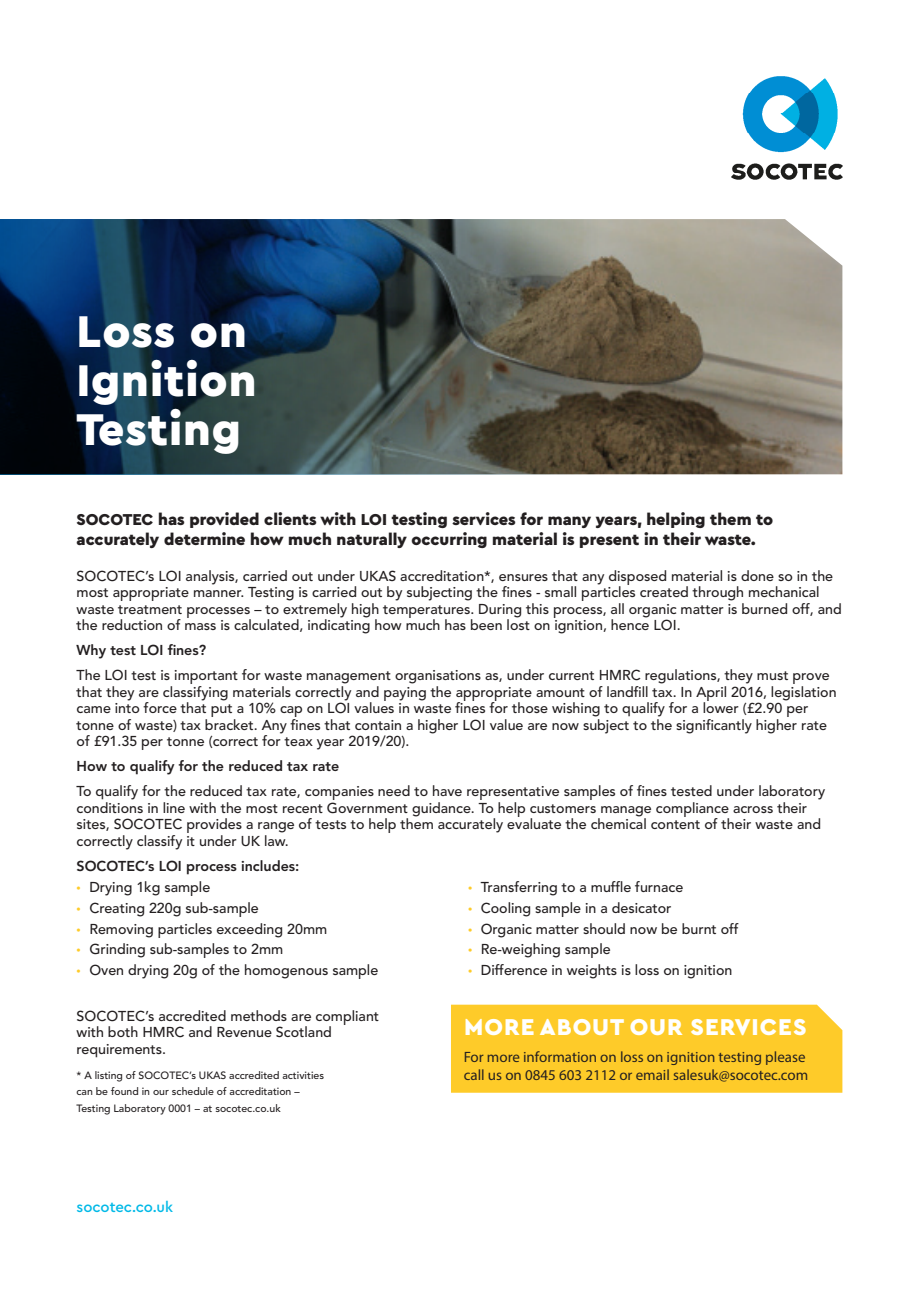
<style>
.page{position:relative;width:919px;height:1289px;background:#fff}
.page>*{position:absolute;margin:0;border:0;box-sizing:border-box;transform-origin:0 0}
.TITRAGE_BANDEAU{font:900 46.5px/48.8px "Cera Pro";letter-spacing:.02em;color:#fff}
.TITRE_BLOC_JAUNE{font:900 24px "Cera Pro";letter-spacing:.04em;color:#fff}
.TEXTE_INTRO{font:900 16.5px/19.5px "Cera Pro";color:#231f20}
.TEXTE_COURANT_BLOC_J{font:15px/18px "Myriad Pro";color:#231f20}
.SOCOTEC_FR{font:500 15px "Cera Pro";color:#00b9e7}
.TEXTE_COURANT{font:500 14.25px/16.5px "Avenir LT Std";color:#231f20}
.TEXTE_COURANT-2{font:800 14.25px "Avenir LT Std";color:#231f20}
.TEXTE_COURANT-3{font:500 10.5px/16.5px "Avenir LT Std";color:#231f20}
.s1{font-family:"Myriad Pro";font-weight:400;font-size:15px;color:#fecb29}
</style>
<div class="page">
<img style="left:731px;top:76px;width:112px;height:104px">
<img style="left:597px;top:219px;width:245px;height:255px">
<svg style="left:0;top:219px;width:597px;height:255px;background:#2e424f"></svg>
<div style="left:451px;top:1004px;width:391px;height:88px;background:#fecb29"></div>
<p class="TITRAGE_BANDEAU" style="left:77px;top:305px;width:181px">Loss on<br>Ignition<br>Testing</p>
<p class="TEXTE_INTRO" style="left:77px;top:509px;width:698px">SOCOTEC has provided clients with LOI testing services for many years, helping them to accurately determine how much naturally occurring material is present in their waste.</p>
<p class="TEXTE_COURANT" style="left:77px;top:567px;width:766px">SOCOTEC’s LOI analysis, carried out under UKAS accreditation*, ensures that any disposed material is done so in the most appropriate manner. Testing is carried out by subjecting the fines - small particles created through mechanical waste treatment processes – to extremely high temperatures. During this process, all organic matter is burned off, and the reduction of mass is calculated, indicating how much has been lost on ignition, hence LOI.</p>
<p class="TEXTE_COURANT-2" style="left:77px;top:641px;width:131px">Why test LOI fines?</p>
<p class="TEXTE_COURANT" style="left:77px;top:667px;width:761px">The LOI test is important for waste management organisations as, under current HMRC regulations, they must prove that they are classifying materials correctly and paying the appropriate amount of landfill tax. In April 2016, legislation came into force that put a 10% cap on LOI values in waste fines for those wishing to qualify for a lower (£2.90 per tonne of waste) tax bracket. Any fines that contain a higher LOI value are now subject to the significantly higher rate of £91.35 per tonne (correct for teax year 2019/20).</p>
<p class="TEXTE_COURANT-2" style="left:77px;top:757px;width:264px">How to qualify for the reduced tax rate</p>
<p class="TEXTE_COURANT" style="left:77px;top:783px;width:750px">To qualify for the reduced tax rate, companies need to have representative samples of fines tested under laboratory conditions in line with the most recent Government guidance. To help customers manage compliance across their sites, SOCOTEC provides a range of tests to help them accurately evaluate the chemical content of their waste and correctly classify it under UK law.</p>
<p class="TEXTE_COURANT-2" style="left:77px;top:857px;width:224px">SOCOTEC’s LOI process includes:</p>
<p class="TEXTE_COURANT" style="left:77px;top:879px;width:135px"><span class="s1">•</span> Drying 1kg sample</p>
<p class="TEXTE_COURANT" style="left:77px;top:900px;width:184px"><span class="s1">•</span> Creating 220g sub-sample</p>
<p class="TEXTE_COURANT" style="left:77px;top:920px;width:252px"><span class="s1">•</span> Removing particles exceeding 20mm</p>
<p class="TEXTE_COURANT" style="left:77px;top:941px;width:208px"><span class="s1">•</span> Grinding sub-samples to 2mm</p>
<p class="TEXTE_COURANT" style="left:77px;top:962px;width:303px"><span class="s1">•</span> Oven drying 20g of the homogenous sample</p>
<p class="TEXTE_COURANT" style="left:77px;top:1007px;width:304px">SOCOTEC’s accredited methods are compliant with both HMRC and Revenue Scotland requirements.</p>
<p class="TEXTE_COURANT-3" style="left:77px;top:1067px;width:249px">* A listing of SOCOTEC’s UKAS accredited activities can be found in our schedule of accreditation –<br>Testing Laboratory 0001 – at socotec.co.uk</p>
<p class="SOCOTEC_FR" style="left:77px;top:1197px;width:98px">socotec.co.uk</p>
<p class="TEXTE_COURANT" style="left:468px;top:879px;width:217px"><span class="s1">•</span> Transferring to a muffle furnace</p>
<p class="TEXTE_COURANT" style="left:468px;top:900px;width:205px"><span class="s1">•</span> Cooling sample in a desicator</p>
<p class="TEXTE_COURANT" style="left:468px;top:920px;width:272px"><span class="s1">•</span> Organic matter should now be burnt off</p>
<p class="TEXTE_COURANT" style="left:468px;top:941px;width:144px"><span class="s1">•</span> Re-weighing sample</p>
<p class="TEXTE_COURANT" style="left:468px;top:962px;width:266px"><span class="s1">•</span> Difference in weights is loss on ignition</p>
<p class="TITRE_BLOC_JAUNE" style="left:464px;top:1011px;width:344px">MORE ABOUT OUR SERVICES</p>
<p class="TEXTE_COURANT_BLOC_J" style="left:463px;top:1047px;width:346px">For more information on loss on ignition testing please call us on 0845 603 2112 or email salesuk@socotec.com</p>
</div>
